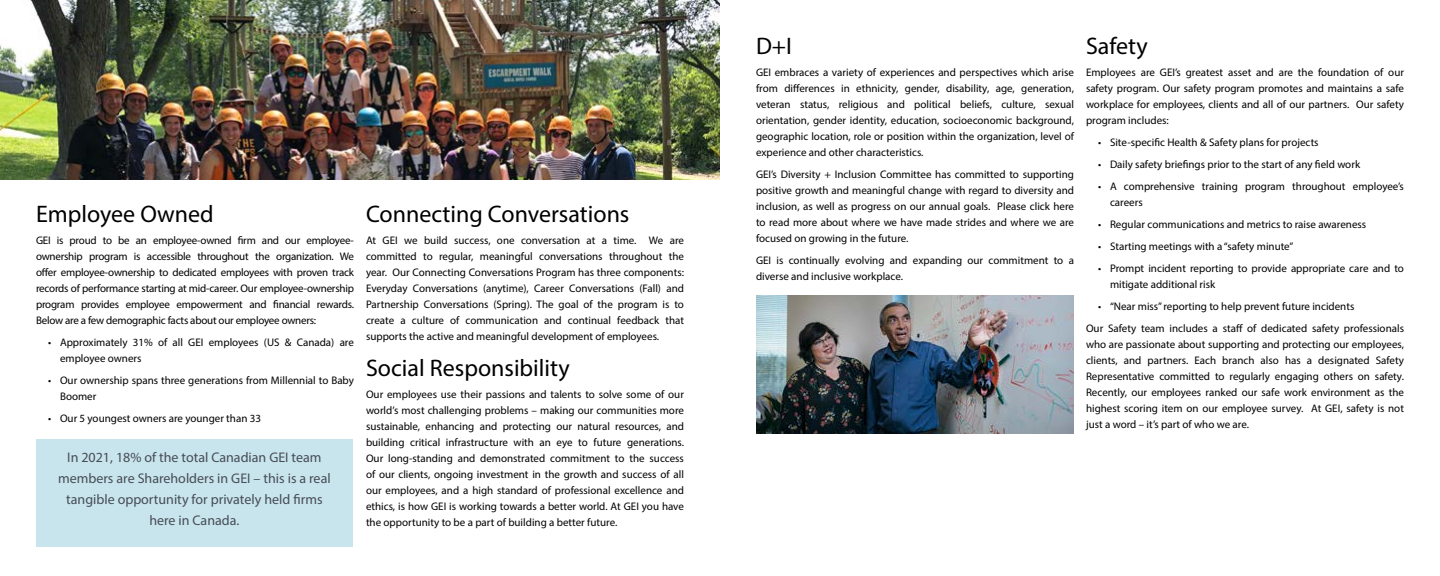
<style>
.page{position:relative;width:1440px;height:576px;background:#fff}
.page>*{position:absolute;margin:0;border:0;box-sizing:border-box;transform-origin:0 0}
.t1{font:24px "Myriad Pro";color:#000}
.t2{font:14px/21px "Myriad Pro";color:#474c55;text-align:center}
.t3{font:11px/16px "Myriad Pro";color:#000;text-align:justify}
</style>
<div class="page">
<img style="left:756px;top:295px;width:318px;height:138px">
<img style="left:0;top:0;width:720px;height:180px">
<div style="left:36px;top:439px;width:317px;height:108px;background:#c8e5ee"></div>
<h1 class="t1" style="left:36px;top:199px;width:179px">Employee Owned</h1>
<p class="t3" style="left:36px;top:232px;width:320px">GEI is proud to be an employee-owned firm and our employee&shy;ownership program is accessible throughout the organization. We offer employee-ownership to dedicated employees with proven track records of performance starting at mid-career. Our employee-ownership program provides employee empowerment and financial rewards.<br>Below are a few demographic facts about our employee owners:</p>
<p class="t3" style="left:60px;top:334px;width:295px;text-indent:-12px">• Approximately 31% of all GEI employees (US &amp; Canada) are employee owners</p>
<p class="t3" style="left:60px;top:372px;width:296px;text-indent:-12px">• Our ownership spans three generations from Millennial to Baby<br>Boomer</p>
<p class="t3" style="left:48px;top:410px;width:215px">• Our 5 youngest owners are younger than 33</p>
<p class="t2" style="left:58px;top:446px;width:274px">In 2021, 18% of the total Canadian GEI team members are Shareholders in GEI – this is a real tangible opportunity for privately held firms here in Canada.</p>
<h1 class="t1" style="left:366px;top:199px;width:265px">Connecting Conversations</h1>
<p class="t3" style="left:366px;top:232px;width:320px">At GEI we build success, one conversation at a time. We are committed to regular, meaningful conversations throughout the year. Our Connecting Conversations Program has three components:<br>Everyday Conversations (anytime), Career Conversations (Fall) and Partnership Conversations (Spring). The goal of the program is to create a culture of communication and continual feedback that supports the active and meaningful development of employees.</p>
<h1 class="t1" style="left:366px;top:353px;width:205px">Social Responsibility</h1>
<p class="t3" style="left:366px;top:386px;width:320px">Our employees use their passions and talents to solve some of our world’s most challenging problems – making our communities more sustainable, enhancing and protecting our natural resources, and building critical infrastructure with an eye to future generations.<br>Our long-standing and demonstrated commitment to the success of our clients, ongoing investment in the growth and success of all our employees, and a high standard of professional excellence and ethics, is how GEI is working towards a better world. At GEI you have the opportunity to be a part of building a better future.</p>
<h1 class="t1" style="left:756px;top:31px;width:38px">D+I</h1>
<p class="t3" style="left:756px;top:64px;width:320px">GEI embraces a variety of experiences and perspectives which arise from differences in ethnicity, gender, disability, age, generation, veteran status, religious and political beliefs, culture, sexual orientation, gender identity, education, socioeconomic background, geographic location, role or position within the organization, level of experience and other characteristics.</p>
<p class="t3" style="left:756px;top:166px;width:320px">GEI’s Diversity + Inclusion Committee has committed to supporting positive growth and meaningful change with regard to diversity and inclusion, as well as progress on our annual goals. Please click here to read more about where we have made strides and where we are focused on growing in the future.</p>
<p class="t3" style="left:756px;top:252px;width:319px">GEI is continually evolving and expanding our commitment to a diverse and inclusive workplace.</p>
<h1 class="t1" style="left:1086px;top:31px;width:63px">Safety</h1>
<p class="t3" style="left:1086px;top:64px;width:320px">Employees are GEI’s greatest asset and are the foundation of our safety program. Our safety program promotes and maintains a safe workplace for employees, clients and all of our partners. Our safety program includes:</p>
<p class="t3" style="left:1098px;top:134px;width:222px">• Site-specific Health &amp; Safety plans for projects</p>
<p class="t3" style="left:1098px;top:156px;width:264px">• Daily safety briefings prior to the start of any field work</p>
<p class="t3" style="left:1110px;top:178px;width:296px;text-indent:-12px">• A comprehensive training program throughout employee’s careers</p>
<p class="t3" style="left:1098px;top:216px;width:270px">• Regular communications and metrics to raise awareness</p>
<p class="t3" style="left:1098px;top:238px;width:197px">• Starting meetings with a “safety minute”</p>
<p class="t3" style="left:1110px;top:260px;width:296px;text-indent:-12px">• Prompt incident reporting to provide appropriate care and to mitigate additional risk</p>
<p class="t3" style="left:1086px;top:295px;width:320px;line-height:22px;text-indent:12px">• “Near miss” reporting to help prevent future incidents<br>Our Safety team includes a staff of dedicated safety professionals</p>
<p class="t3" style="left:1086px;top:336px;width:320px">who are passionate about supporting and protecting our employees, clients, and partners. Each branch also has a designated Safety Representative committed to regularly engaging others on safety.<br>Recently, our employees ranked our safe work environment as the highest scoring item on our employee survey. At GEI, safety is not just a word – it’s part of who we are.</p>
</div>
